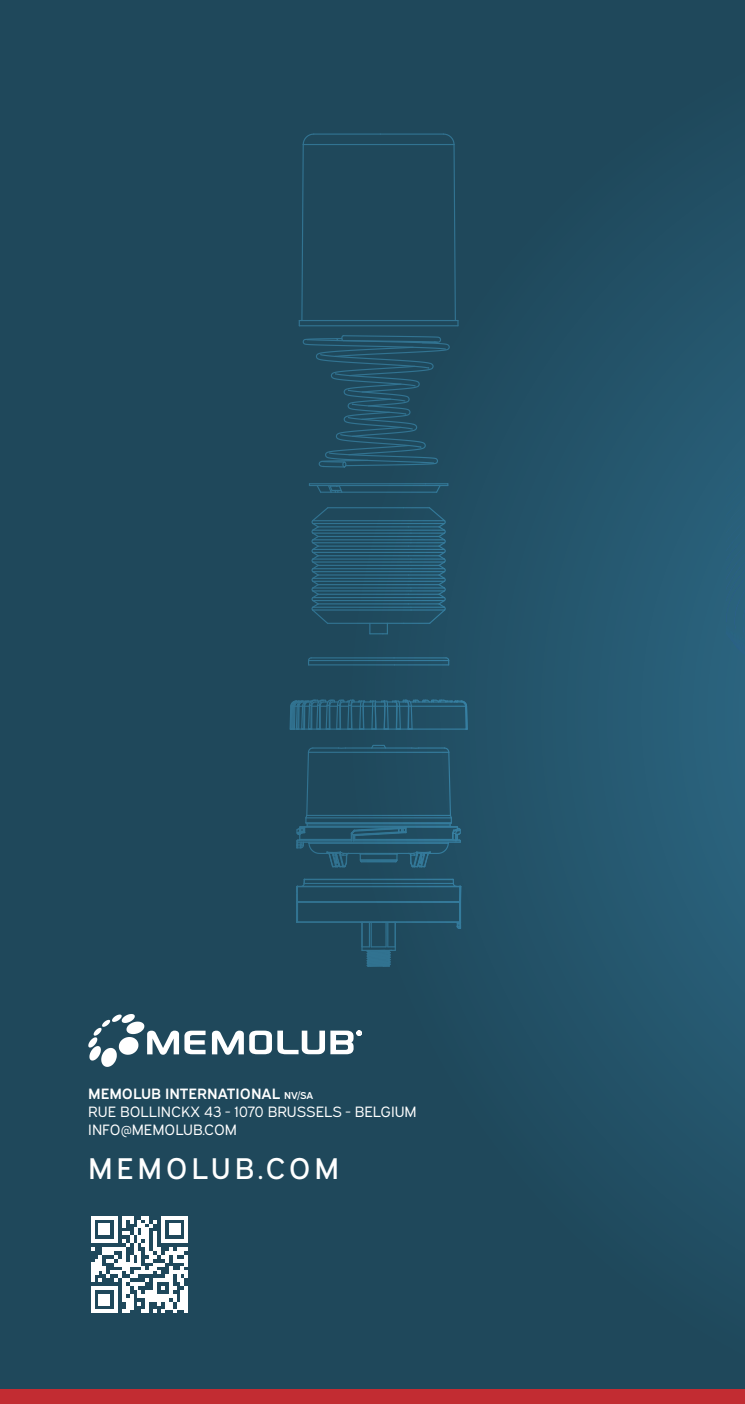
<style>
.page{position:relative;width:745px;height:1404px;background:#fff}
.page>*{position:absolute;margin:0;border:0;box-sizing:border-box;transform-origin:0 0}
.t1{font:30px "Expressway Rg";letter-spacing:.125em;color:#fff}
.t2{font:15px/18px "Expressway Bk";color:#fff}
.t3{font:15px "Expressway Sb";color:#fff}
.s1{font-size:10px}
</style>
<div class="page">
<div style="left:0;top:0;width:744px;height:1403px;background:#1f485b"></div>
<svg style="left:744px;top:0;width:1px;height:1403px"></svg>
<svg style="left:339px;top:202px;width:405px;height:1024px"></svg>
<div style="left:0;top:1389px;width:744px;height:14px;background:#c22c32"></div>
<svg style="left:212px;top:1030px;width:149px;height:24px"></svg>
<svg style="left:88px;top:1014px;width:117px;height:52px"></svg>
<svg style="left:91px;top:1216px;width:97px;height:97px"></svg>
<hr style="left:304px;top:878px;width:149px;height:2px;background:#fff">
<hr style="left:304px;top:882px;width:149px;height:2px;background:#fff">
<hr style="left:308px;top:660px;width:86px;height:1px;background:#fff">
<hr style="left:394px;top:660px;width:54px;height:1px;background:#fff">
<hr style="left:380px;top:144px;width:73px;height:1px;background:#fff">
<hr style="left:303px;top:144px;width:77px;height:1px;background:#fff">
<hr style="left:312px;top:520px;width:99px;height:1px;background:#fff">
<hr style="left:312px;top:523px;width:98px;height:1px;background:#fff">
<hr style="left:312px;top:529px;width:98px;height:1px;background:#fff">
<hr style="left:312px;top:532px;width:98px;height:1px;background:#fff">
<hr style="left:312px;top:539px;width:98px;height:1px;background:#fff">
<hr style="left:312px;top:542px;width:98px;height:1px;background:#fff">
<hr style="left:312px;top:549px;width:98px;height:1px;background:#fff">
<hr style="left:312px;top:551px;width:98px;height:2px;background:#fff">
<hr style="left:312px;top:558px;width:98px;height:1px;background:#fff">
<hr style="left:312px;top:561px;width:98px;height:1px;background:#fff">
<hr style="left:312px;top:568px;width:98px;height:1px;background:#fff">
<hr style="left:312px;top:571px;width:98px;height:1px;background:#fff">
<hr style="left:312px;top:577px;width:98px;height:2px;background:#fff">
<hr style="left:312px;top:580px;width:98px;height:2px;background:#fff">
<hr style="left:312px;top:587px;width:98px;height:1px;background:#fff">
<hr style="left:312px;top:590px;width:98px;height:1px;background:#fff">
<hr style="left:312px;top:597px;width:98px;height:1px;background:#fff">
<hr style="left:312px;top:600px;width:98px;height:1px;background:#fff">
<hr style="left:312px;top:606px;width:98px;height:1px;background:#fff">
<hr style="left:312px;top:609px;width:99px;height:1px;background:#fff">
<hr style="left:297px;top:885px;width:162px;height:1px;background:#fff">
<hr style="left:297px;top:886px;width:162px;height:1px;background:#fff">
<hr style="left:297px;top:901px;width:162px;height:1px;background:#fff">
<hr style="left:297px;top:921px;width:162px;height:1px;background:#fff">
<hr style="left:311px;top:657px;width:83px;height:1px;background:#fff">
<hr style="left:394px;top:657px;width:52px;height:1px;background:#fff">
<hr style="left:308px;top:664px;width:86px;height:1px;background:#fff">
<hr style="left:394px;top:664px;width:54px;height:1px;background:#fff">
<hr style="left:341px;top:491px;width:95px;height:1px;background:#fff">
<hr style="left:309px;top:483px;width:116px;height:1px;background:#fff">
<hr style="left:309px;top:485px;width:116px;height:1px;background:#fff">
<hr style="left:313px;top:133px;width:67px;height:2px;background:#fff">
<hr style="left:380px;top:133px;width:63px;height:2px;background:#fff">
<hr style="left:299px;top:325px;width:158px;height:1px;background:#fff">
<hr style="left:299px;top:320px;width:158px;height:1px;background:#fff">
<hr style="left:318px;top:526px;width:90px;height:1px;background:#fff">
<hr style="left:318px;top:536px;width:90px;height:1px;background:#fff">
<hr style="left:318px;top:545px;width:90px;height:1px;background:#fff">
<hr style="left:318px;top:555px;width:90px;height:1px;background:#fff">
<hr style="left:318px;top:564px;width:90px;height:2px;background:#fff">
<hr style="left:318px;top:574px;width:90px;height:1px;background:#fff">
<hr style="left:318px;top:584px;width:90px;height:1px;background:#fff">
<hr style="left:318px;top:593px;width:90px;height:1px;background:#fff">
<hr style="left:318px;top:603px;width:90px;height:1px;background:#fff">
<hr style="left:327px;top:507px;width:76px;height:1px;background:#fff">
<hr style="left:327px;top:622px;width:76px;height:2px;background:#fff">
<svg style="left:360px;top:921px;width:37px;height:46px"></svg>
<svg style="left:451px;top:877px;width:10px;height:52px"></svg>
<hr style="left:459px;top:902px;width:2px;height:20px;background:#fff">
<svg style="left:296px;top:878px;width:10px;height:45px"></svg>
<svg style="left:296px;top:743px;width:165px;height:125px"></svg>
<svg style="left:444px;top:656px;width:5px;height:9px"></svg>
<svg style="left:308px;top:657px;width:4px;height:8px"></svg>
<svg style="left:289px;top:698px;width:178px;height:32px"></svg>
<svg style="left:309px;top:483px;width:34px;height:10px"></svg>
<svg style="left:425px;top:483px;width:23px;height:10px"></svg>
<svg style="left:302px;top:334px;width:148px;height:134px"></svg>
<svg style="left:298px;top:133px;width:17px;height:193px"></svg>
<svg style="left:442px;top:133px;width:16px;height:193px"></svg>
<svg style="left:369px;top:623px;width:19px;height:11px"></svg>
<svg style="left:311px;top:507px;width:18px;height:117px"></svg>
<svg style="left:403px;top:506px;width:43px;height:119px"></svg>
<p class="t3" style="left:88px;top:1081px;width:226px">MEMOLUB INTERNATIONAL <span class="s1">NV/SA</span></p>
<p class="t2" style="left:88px;top:1101px;width:329px">RUE BOLLINCKX 43 - 1070 BRUSSELS - BELGIUM<br>INFO@MEMOLUB.COM</p>
<h1 class="t1" style="left:88px;top:1144px;width:252px">MEMOLUB.COM</h1>
</div>
